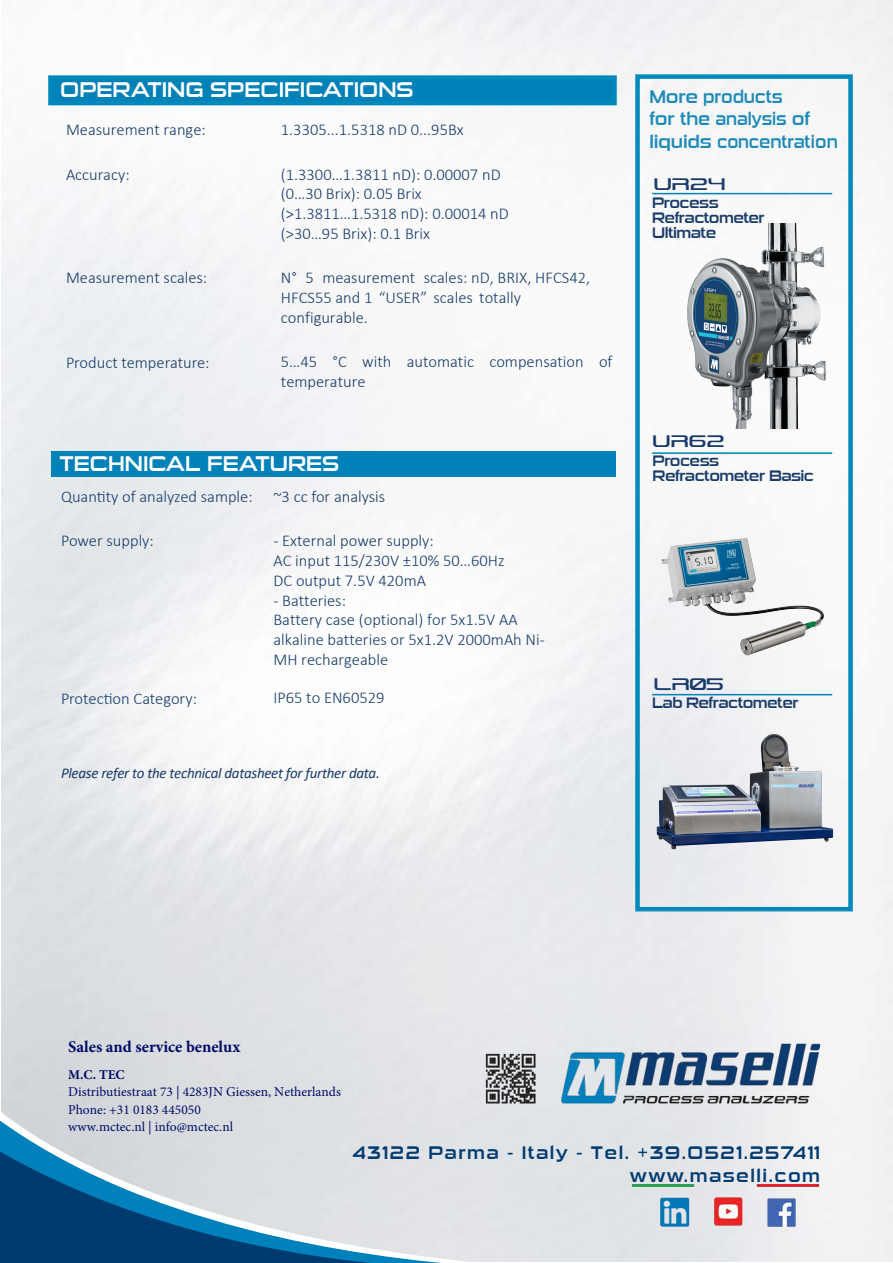
<style>
.page{position:relative;width:893px;height:1263px;background:#fff}
.page>*{position:absolute;margin:0;border:0;box-sizing:border-box;transform-origin:0 0}
.t1{font:21px "Sui Generis Rg";color:#fff}
.t2{font:18px/22.5px "Sui Generis Rg";letter-spacing:.08em;color:#003b70;text-align:right}
.t3{font:18px/22.5px "Sui Generis Rg";letter-spacing:-.01em;color:#1e8ab8}
.t4{font:300 16.5px/19.8px "Calibri";color:#173c69}
.t5{font:700 16.5px "Minion Pro";color:#000b66}
.t6{font:15px/15px "Sui Generis Rg";letter-spacing:-.035em;color:#183b69}
.t7{font:italic 15px "Calibri";letter-spacing:-.02em;color:#183b69}
.t8{font:15px "maselli";letter-spacing:.01em;color:#183b69}
.t9{font:13.5px/17.7px "Minion Pro";color:#000b66}
.t10{font:700 13.5px "Minion Pro";color:#000b66}
</style>
<div class="page">
<img style="left:1px;top:0;width:892px;height:1261px">
<img style="left:633px;top:1182px;width:190px;height:7px">
<img style="left:656px;top:1194px;width:37px;height:33px">
<img style="left:711px;top:1196px;width:34px;height:33px">
<img style="left:765px;top:1194px;width:35px;height:37px">
<img style="left:483px;top:1050px;width:54px;height:35px">
<img style="left:558px;top:1041px;width:266px;height:63px">
<svg style="left:1px;top:1085px;width:632px;height:10px;background:#cdd3d9"></svg>
<svg style="left:0;top:1095px;width:633px;height:37px;background:#d4dadf"></svg>
<svg style="left:0;top:1132px;width:633px;height:131px;background:#a3bbcc"></svg>
<div style="left:51px;top:78px;width:563px;height:25px;background:#0081b7"></div>
<div style="left:51px;top:451px;width:564px;height:26px;background:#0081b7"></div>
<hr style="left:652px;top:193px;width:180px;height:1px;background:#0081b7">
<hr style="left:652px;top:694px;width:180px;height:1px;background:#0081b7">
<hr style="left:652px;top:452px;width:180px;height:2px;background:#0081b7">
<div style="left:635px;top:74px;width:218px;height:837px;border:4px solid #0089ba"></div>
<div style="left:48px;top:75px;width:569px;height:30px;border:4px solid #0089ba"></div>
<img style="left:661px;top:224px;width:183px;height:204px">
<img style="left:623px;top:727px;width:245px;height:138px">
<img style="left:640px;top:503px;width:203px;height:174px">
<p class="t1" style="left:60px;top:78px;width:355px">OPERATING SPECIFICATIONS</p>
<p class="t3" style="left:649px;top:86px;width:190px">More products<br>for the analysis of liquids concentration</p>
<p class="t4" style="left:281px;top:120px;width:184px">1.3305...1.5318 nD 0...95Bx</p>
<p class="t4" style="left:281px;top:164px;width:229px">(1.3300…1.3811 nD): 0.00007 nD (0…30 Brix): 0.05 Brix (&gt;1.3811…1.5318 nD): 0.00014 nD (&gt;30…95 Brix): 0.1 Brix</p>
<p class="t4" style="left:281px;top:268px;width:311px">N° 5 measurement scales: nD, BRIX, HFCS42,<br>HFCS55 and 1 “USER” scales totally configurable.</p>
<p class="t4" style="left:281px;top:351px;width:333px">5…45 °C with automatic compensation of temperature</p>
<p class="t4" style="left:66px;top:120px;width:141px">Measurement range:</p>
<p class="t4" style="left:66px;top:164px;width:65px">Accuracy:</p>
<p class="t8" style="left:654px;top:176px;width:73px">UR24</p>
<p class="t6" style="left:652px;top:196px;width:114px">Process<br>Refractometer<br>Ultimate</p>
<p class="t4" style="left:66px;top:268px;width:143px">Measurement scales:</p>
<p class="t4" style="left:66px;top:353px;width:145px">Product temperature:</p>
<p class="t1" style="left:59px;top:452px;width:281px">TECHNICAL FEATURES</p>
<p class="t4" style="left:61px;top:486px;width:193px">Quantity of analyzed sample:</p>
<p class="t4" style="left:273px;top:486px;width:113px">~3 cc for analysis</p>
<p class="t4" style="left:61px;top:531px;width:94px">Power supply:</p>
<p class="t4" style="left:273px;top:530px;width:233px">- External power supply:<br>AC input 115/230V ±10% 50…60Hz<br>DC output 7.5V 420mA</p>
<p class="t4" style="left:273px;top:589px;width:273px">- Batteries:<br>Battery case (optional) for 5x1.5V AA alkaline batteries or 5x1.2V 2000mAh Ni-<br>MH rechargeable</p>
<p class="t4" style="left:273px;top:687px;width:113px">IP65 to EN60529</p>
<p class="t4" style="left:61px;top:688px;width:137px">Protection Category:</p>
<p class="t7" style="left:61px;top:763px;width:320px">Please refer to the technical datasheet for further data.</p>
<p class="t5" style="left:68px;top:1035px;width:174px">Sales and service benelux</p>
<p class="t10" style="left:68px;top:1065px;width:58px">M.C. TEC</p>
<p class="t9" style="left:68px;top:1083px;width:274px">Distributiestraat 73 | 4283JN Giessen, Netherlands<br>Phone: +31 0183 445050<br>www.mctec.nl | info@mctec.nl</p>
<p class="t8" style="left:653px;top:433px;width:73px">UR62</p>
<p class="t6" style="left:653px;top:454px;width:163px">Process<br>Refractometer Basic</p>
<p class="t8" style="left:654px;top:676px;width:72px">LR05</p>
<p class="t6" style="left:652px;top:696px;width:148px">Lab Refractometer</p>
<p class="t2" style="left:352px;top:1142px;width:469px">43122 Parma - Italy - Tel. +39.0521.257411 www.maselli.com</p>
</div>
